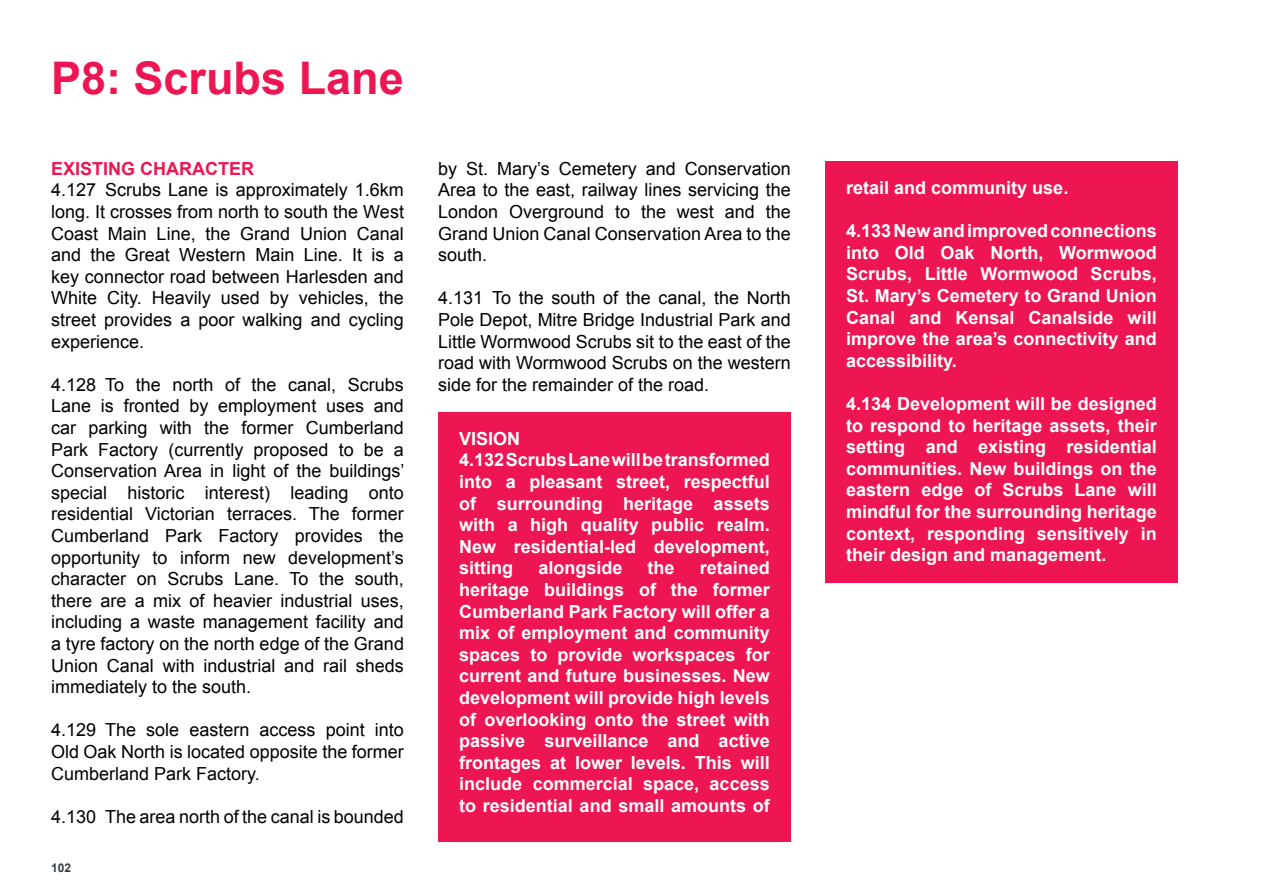
<style>
.page{position:relative;width:1263px;height:893px;background:#fff}
.page>*{position:absolute;margin:0;border:0;box-sizing:border-box;transform-origin:0 0}
.t1{font:700 45px "Arial";color:#ed1652}
.t2{font:18px/21.6px "Arial";color:#000;text-align:justify}
.t3{font:700 18px/21.6px "Arial";color:#fff;text-align:justify}
.t4{font:700 18px "Arial";color:#ed1652}
.t5{font:700 12px "Arial";color:#373d42}
</style>
<div class="page">
<div style="left:438px;top:412px;width:353px;height:430px;background:#ed1652"></div>
<div style="left:825px;top:162px;width:353px;height:421px;background:#ed1652"></div>
<h1 class="t1" style="left:51px;top:49px;width:354px">P8: Scrubs Lane</h1>
<p class="t4" style="left:51px;top:156px;width:205px">EXISTING CHARACTER</p>
<p class="t2" style="left:51px;top:179px;width:354px">4.127 Scrubs Lane is approximately 1.6km long. It crosses from north to south the West Coast Main Line, the Grand Union Canal and the Great Western Main Line. It is a key connector road between Harlesden and White City. Heavily used by vehicles, the street provides a poor walking and cycling experience.</p>
<p class="t2" style="left:51px;top:374px;width:355px">4.128 To the north of the canal, Scrubs Lane is fronted by employment uses and car parking with the former Cumberland Park Factory (currently proposed to be a Conservation Area in light of the buildings’ special historic interest) leading onto residential Victorian terraces. The former Cumberland Park Factory provides the opportunity to inform new development’s character on Scrubs Lane. To the south, there are a mix of heavier industrial uses, including a waste management facility and a tyre factory on the north edge of the Grand Union Canal with industrial and rail sheds immediately to the south.</p>
<p class="t2" style="left:51px;top:719px;width:354px">4.129 The sole eastern access point into Old Oak North is located opposite the former Cumberland Park Factory.</p>
<p class="t2" style="left:51px;top:806px;width:354px">4.130 The area north of the canal is bounded</p>
<p class="t5" style="left:51px;top:860px;width:22px">102</p>
<p class="t2" style="left:438px;top:158px;width:354px">by St. Mary’s Cemetery and Conservation Area to the east, railway lines servicing the London Overground to the west and the Grand Union Canal Conservation Area to the south.</p>
<p class="t2" style="left:438px;top:287px;width:354px">4.131 To the south of the canal, the North Pole Depot, Mitre Bridge Industrial Park and Little Wormwood Scrubs sit to the east of the road with Wormwood Scrubs on the western side for the remainder of the road.</p>
<p class="t3" style="left:459px;top:428px;width:312px;text-align:left">VISION<br>4.132 Scrubs Lane will be transformed into a pleasant street, respectful of surrounding heritage assets with a high quality public realm.<br>New residential-led development, sitting</p>
<p class="t3" style="left:459px;top:558px;width:312px;text-indent:240px">retained heritage buildings of the former Cumberland Park Factory will offer a mix of employment and community spaces to provide workspaces for current and future businesses. New development will provide high levels of overlooking onto the street with passive surveillance and active frontages at lower levels. This will include commercial space, access to residential and small amounts of</p>
<p class="t3" style="left:538px;top:558px;width:86px">alongside</p>
<p class="t3" style="left:647px;top:558px;width:28px">the</p>
<p class="t3" style="left:846px;top:177px;width:224px">retail and community use.</p>
<p class="t3" style="left:846px;top:221px;width:312px">4.133 New and improved connections into Old Oak North, Wormwood Scrubs, Little Wormwood Scrubs, St. Mary’s Cemetery to Grand Union Canal and Kensal Canalside will improve the area’s connectivity and accessibility.</p>
<p class="t3" style="left:846px;top:393px;width:312px">4.134 Development will be designed to respond to heritage assets, their setting and existing residential communities. New buildings on the eastern edge of Scrubs Lane will mindful for the surrounding heritage context, responding sensitively in their design and management.</p>
</div>
